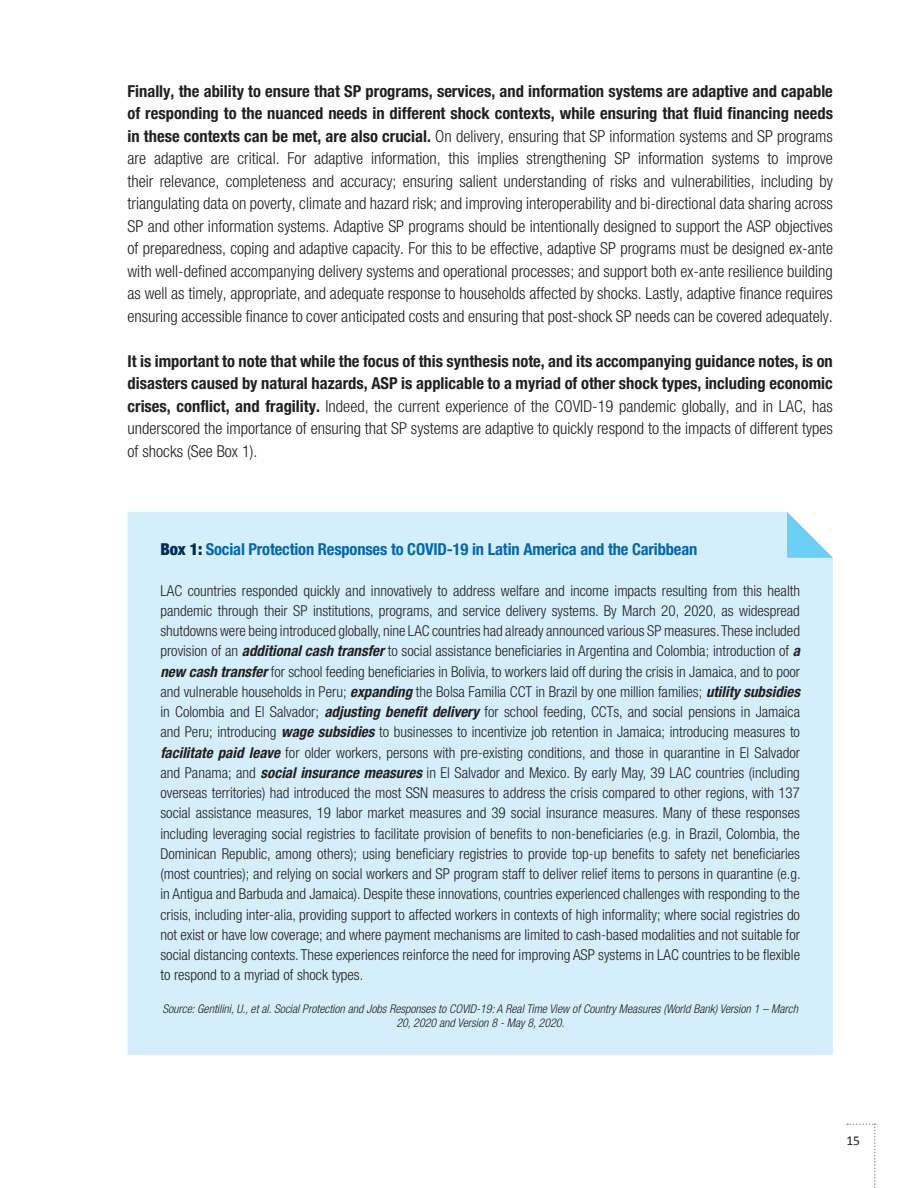
<style>
.page{position:relative;width:918px;height:1188px;background:#fff}
.page>*{position:absolute;margin:0;border:0;box-sizing:border-box;transform-origin:0 0}
.t1{font:300 condensed 16.5px/22.5px "Helvetica Neue LT Std";color:#231f20;text-align:justify}
.t2{font:700 condensed 16.5px/22.5px "Helvetica Neue LT Std";color:#231f20;text-align:justify}
.t3{font:700 condensed 16.5px "Helvetica Neue LT Std";letter-spacing:-.01em;color:#0166b3}
.t4{font:300 condensed 15px/20.2px "Helvetica Neue LT Std";color:#231f20;text-align:justify}
.t5{font:13.5px "Calibri";color:#231f20}
.t6{font:italic 300 condensed 12px/14.4px "Helvetica Neue LT Std";color:#231f20;text-align:center}
.s1{font-weight:700}
.s2{font-weight:300}
.s3{font-weight:900;color:#002e54}
.s4{font-weight:700;font-style:italic}
</style>
<div class="page">
<svg style="left:847px;top:1123px;width:29px;height:65px"></svg>
<div style="left:128px;top:512px;width:705px;height:543px;background:#d4effb"></div>
<svg style="left:787px;top:512px;width:46px;height:46px"></svg>
<p class="t1" style="left:128px;top:80px;width:707px"><span class="s1">Finally, the ability to ensure that SP programs, services, and information systems are adaptive and capable of responding to the nuanced needs in different shock contexts, while ensuring that fluid financing needs in these contexts can be met, are also crucial.</span> On delivery, ensuring that SP information systems and SP programs are adaptive are critical. For adaptive information, this implies strengthening SP information systems to improve their relevance, completeness and accuracy; ensuring salient understanding of risks and vulnerabilities, including by triangulating data on poverty, climate and hazard risk; and improving interoperability and bi-directional data sharing across SP and other information systems. Adaptive SP programs should be intentionally designed to support the ASP objectives of preparedness, coping and adaptive capacity. For this to be effective, adaptive SP programs must be designed ex-ante with well-defined accompanying delivery systems and operational processes; and support both ex-ante resilience building as well as timely, appropriate, and adequate response to households affected by shocks. Lastly, adaptive finance requires ensuring accessible finance to cover anticipated costs and ensuring that post-shock SP needs can be covered adequately.</p>
<p class="t2" style="left:128px;top:350px;width:707px">It is important to note that while the focus of this synthesis note, and its accompanying guidance notes, is on disasters caused by natural hazards, ASP is applicable to a myriad of other shock types, including economic crises, conflict, and fragility. <span class="s2">Indeed, the current experience of the COVID-19 pandemic globally, and in LAC, has underscored the importance of ensuring that SP systems are adaptive to quickly respond to the impacts of different types of shocks (See Box 1).</span></p>
<p class="t3" style="left:160px;top:539px;width:538px"><span class="s3">Box 1:</span> Social Protection Responses to COVID-19 in Latin America and the Caribbean</p>
<p class="t4" style="left:160px;top:580px;width:642px">LAC countries responded quickly and innovatively to address welfare and income impacts resulting from this health pandemic through their SP institutions, programs, and service delivery systems. By March 20, 2020, as widespread shutdowns were being introduced globally, nine LAC countries had already announced various SP measures. These included provision of an <span class="s4">additional cash transfer</span> to social assistance beneficiaries in Argentina and Colombia; introduction of <span class="s4">a new cash transfer</span> for school feeding beneficiaries in Bolivia, to workers laid off during the crisis in Jamaica, and to poor and vulnerable households in Peru; <span class="s4">expanding</span> the Bolsa Familia CCT in Brazil by one million families; <span class="s4">utility subsidies </span>in Colombia and El Salvador; <span class="s4">adjusting benefit delivery</span> for school feeding, CCTs, and social pensions in Jamaica and Peru; introducing <span class="s4">wage subsidies</span> to businesses to incentivize job retention in Jamaica; introducing measures to <span class="s4">facilitate paid leave</span> for older workers, persons with pre-existing conditions, and those in quarantine in El Salvador and Panama; and <span class="s4">social insurance measures</span> in El Salvador and Mexico. By early May, 39 LAC countries (including overseas territories) had introduced the most SSN measures to address the crisis compared to other regions, with 137 social assistance measures, 19 labor market measures and 39 social insurance measures. Many of these responses including leveraging social registries to facilitate provision of benefits to non-beneficiaries (e.g. in Brazil, Colombia, the Dominican Republic, among others); using beneficiary registries to provide top-up benefits to safety net beneficiaries (most countries); and relying on social workers and SP program staff to deliver relief items to persons in quarantine (e.g. in Antigua and Barbuda and Jamaica). Despite these innovations, countries experienced challenges with responding to the crisis, including inter-alia, providing support to affected workers in contexts of high informality; where social registries do not exist or have low coverage; and where payment mechanisms are limited to cash-based modalities and not suitable for social distancing contexts. These experiences reinforce the need for improving ASP systems in LAC countries to be flexible to respond to a myriad of shock types.</p>
<p class="t6" style="left:162px;top:1002px;width:637px">Source: Gentilini, U., et al. Social Protection and Jobs Responses to COVID-19: A Real Time View of Country Measures (World Bank) Version 1 – March<br>20, 2020 and Version 8 - May 8, 2020.</p>
<p class="t5" style="left:846px;top:1132px;width:15px">15</p>
</div>
